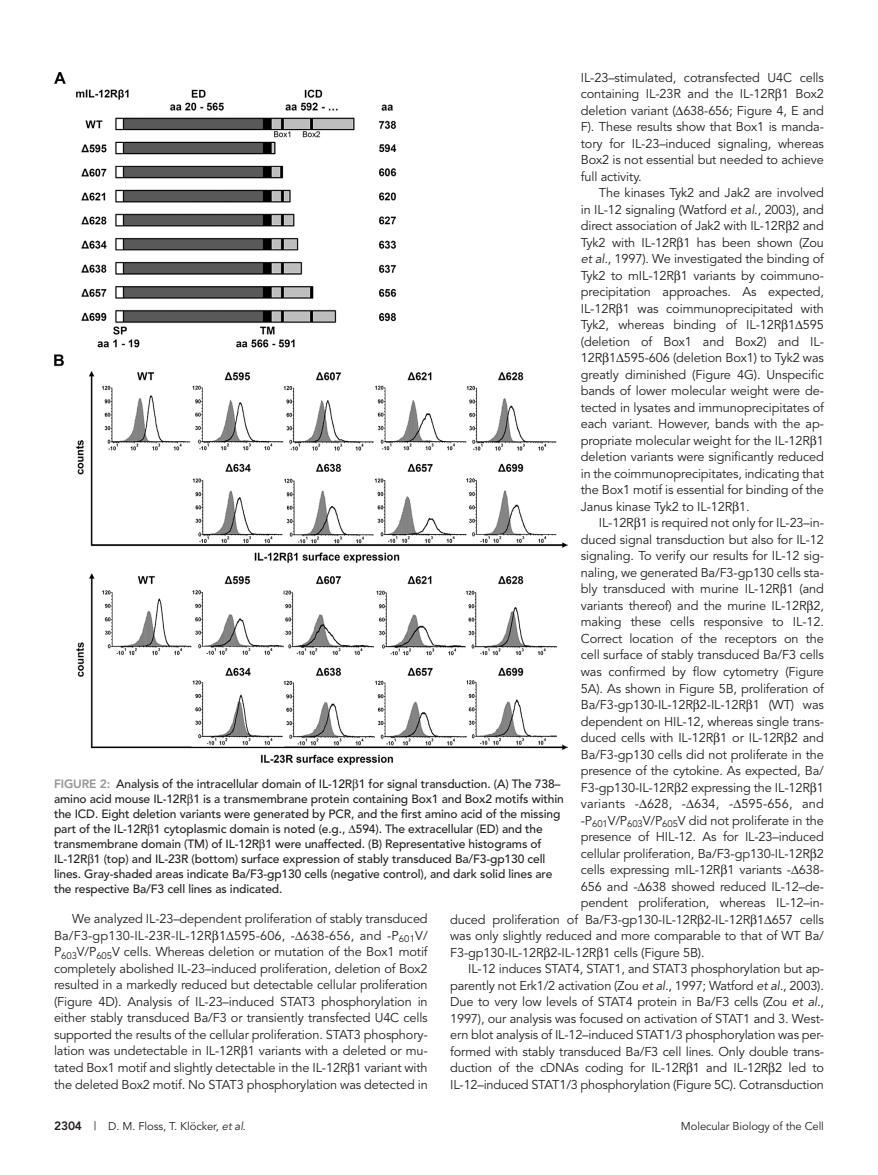
<style>
.page{position:relative;width:878px;height:1175px;background:#fff}
.page>*{position:absolute;margin:0;border:0;box-sizing:border-box;transform-origin:0 0}
.Para{font:12.75px/16.5px "Avenir";letter-spacing:-.01em;color:#231f20;text-align:justify}
.Para-2{font:12.75px "Avenir";letter-spacing:.01em;color:#231f20}
.FigCaption{font:500 12px/15px "Avenir";letter-spacing:-.01em;color:#231f20}
.t1{font:11.25px "Avenir";letter-spacing:-.01em;color:#231f20}
.s1{font-style:italic}
.s2{font-weight:800;color:#939598}
.s3{font-weight:800;font-size:12px}
.s4{font-size:12px}
</style>
<div class="page">
<img style="left:54px;top:72px;width:513px;height:692px">
<p class="Para" style="left:580px;top:69px;width:245px">IL-23–stimulated, cotransfected U4C cells containing IL-23R and the IL-12R 1 Box2 deletion variant ( 638-656; Figure 4, E and F). These results show that Box1 is manda&shy;tory for IL-23–induced signaling, whereas Box2 is not essential but needed to achieve full activity.</p>
<p class="Para" style="left:580px;top:185px;width:245px;text-indent:18px">The kinases Tyk2 and Jak2 are involved in IL-12 signaling (Watford <span class="s1">et al.</span>, 2003), and direct association of Jak2 with IL-12R 2 and Tyk2 with IL-12R 1 has been shown (Zou <span class="s1">et al.</span>, 1997). We investigated the binding of Tyk2 to mIL‑12R 1 variants by coimmuno&shy;precipitation approaches. As expected, IL‑12R 1 was coimmunoprecipitated with Tyk2, whereas binding of IL‑12R 1 595 (deletion of Box1 and Box2) and IL-12R 1 595-606 (deletion Box1) to Tyk2 was greatly diminished (Figure 4G). Unspecific bands of lower molecular weight were de&shy;tected in lysates and immunoprecipitates of each variant. However, bands with the ap&shy;propriate molecular weight for the IL-12R 1 deletion variants were significantly reduced in the coimmunoprecipitates, indicating that the Box1 motif is essential for binding of the Janus kinase Tyk2 to IL-12R 1.</p>
<p class="Para" style="left:599px;top:515px;width:227px">IL‑12R 1 is required not only for IL-23–in-</p>
<p class="Para" style="left:581px;top:531px;width:245px">duced signal transduction but also for IL-12</p>
<p class="Para" style="left:581px;top:548px;width:245px">signaling. To verify our results for IL-12 sig-</p>
<p class="Para" style="left:581px;top:564px;width:245px">naling, we generated Ba/F3-gp130 cells sta-</p>
<p class="Para" style="left:581px;top:581px;width:245px">bly transduced with murine IL‑12R 1 (and</p>
<p class="Para" style="left:581px;top:597px;width:245px">variants thereof) and the murine IL‑12R 2,</p>
<p class="Para" style="left:581px;top:614px;width:245px">making these cells responsive to IL-12.</p>
<p class="Para" style="left:581px;top:630px;width:245px">Correct location of the receptors on the</p>
<p class="Para" style="left:581px;top:647px;width:245px">cell surface of stably transduced Ba/F3 cells</p>
<p class="Para" style="left:581px;top:663px;width:245px">was confirmed by flow cytometry (Figure</p>
<p class="Para" style="left:581px;top:680px;width:244px">5A). As shown in Figure 5B, proliferation of</p>
<p class="Para" style="left:581px;top:696px;width:245px">Ba/F3-gp130-IL‑12R 2-IL‑12R 1 (WT) was</p>
<p class="Para" style="left:581px;top:713px;width:245px">dependent on HIL-12, whereas single trans-</p>
<p class="Para" style="left:581px;top:729px;width:244px">duced cells with IL‑12R 1 or IL‑12R 2 and</p>
<p class="Para" style="left:581px;top:746px;width:245px">Ba/F3-gp130 cells did not proliferate in the</p>
<p class="Para" style="left:581px;top:762px;width:244px">presence of the cytokine. As expected, Ba/</p>
<p class="Para" style="left:581px;top:779px;width:244px">F3-gp130-IL‑12R 2 expressing the IL‑12R 1</p>
<p class="Para-2" style="left:581px;top:796px;width:244px">variants ‑ 628, - 634, - 595-656, and</p>
<p class="Para" style="left:581px;top:812px;width:244px">-P<sub>601</sub>V/P<sub>603</sub>V/P<sub>605</sub>V did not proliferate in the</p>
<p class="Para" style="left:581px;top:828px;width:245px">presence of HIL-12. As for IL-23–induced</p>
<p class="Para" style="left:581px;top:845px;width:244px">cellular proliferation, Ba/F3-gp130-IL‑12R 2</p>
<p class="Para" style="left:581px;top:861px;width:245px">cells expressing mIL‑12R 1 variants - 638-</p>
<p class="Para" style="left:580px;top:878px;width:245px">656 and - 638 showed reduced IL-12–de-</p>
<p class="Para" style="left:580px;top:894px;width:245px">pendent proliferation, whereas IL‑12–in-</p>
<p class="Para" style="left:450px;top:911px;width:375px">duced proliferation of Ba/F3-gp130-IL‑12R 2-IL‑12R 1 657 cells</p>
<p class="Para" style="left:450px;top:927px;width:375px">was only slightly reduced and more comparable to that of WT Ba/</p>
<p class="Para" style="left:450px;top:944px;width:256px">F3-gp130-IL‑12R 2-IL‑12R 1 cells (Figure 5B).</p>
<p class="Para" style="left:450px;top:960px;width:375px;text-indent:18px">IL-12 induces STAT4, STAT1, and STAT3 phosphorylation but ap&shy;parently not Erk1/2 activation (Zou <span class="s1">et al.</span>, 1997; Watford <span class="s1">et al.</span>, 2003).<br>Due to very low levels of STAT4 protein in Ba/F3 cells (Zou <span class="s1">et al.</span>, 1997), our analysis was focused on activation of STAT1 and 3. West&shy;ern blot analysis of IL-12–induced STAT1/3 phosphorylation was per&shy;formed with stably transduced Ba/F3 cell lines. Only double trans&shy;duction of the cDNAs coding for IL‑12R 1 and IL‑12R 2 led to IL-12–induced STAT1/3 phosphorylation (Figure 5C). Cotransduction</p>
<p class="FigCaption" style="left:54px;top:777px;width:511px"><span class="s2">FIGURE 2:</span> Analysis of the intracellular domain of IL-12R 1 for signal transduction. (A) The 738– amino acid mouse IL‑12R 1 is a transmembrane protein containing Box1 and Box2 motifs within the ICD. Eight deletion variants were generated by PCR, and the first amino acid of the missing part of the IL‑12R 1 cytoplasmic domain is noted (e.g., 594). The extracellular (ED) and the transmembrane domain (TM) of IL-12R 1 were unaffected. (B) Representative histograms of IL‑12R 1 (top) and IL‑23R (bottom) surface expression of stably transduced Ba/F3-gp130 cell lines. Gray-shaded areas indicate Ba/F3-gp130 cells (negative control), and dark solid lines are the respective Ba/F3 cell lines as indicated.</p>
<p class="Para" style="left:54px;top:911px;width:375px;text-indent:18px">We analyzed IL-23–dependent proliferation of stably transduced Ba/F3-gp130-IL‑23R-IL‑12R 1 595-606, - 638-656, and -P<sub>601</sub>V/ P<sub>603</sub>V/P<sub>605</sub>V cells. Whereas deletion or mutation of the Box1 motif completely abolished IL-23–induced proliferation, deletion of Box2 resulted in a markedly reduced but detectable cellular proliferation (Figure 4D). Analysis of IL-23–induced STAT3 phosphorylation in either stably transduced Ba/F3 or transiently transfected U4C cells supported the results of the cellular proliferation. STAT3 phosphory&shy;lation was undetectable in IL‑12R 1 variants with a deleted or mu&shy;tated Box1 motif and slightly detectable in the IL‑12R 1 variant with the deleted Box2 motif. No STAT3 phosphorylation was detected in</p>
<p class="t1" style="left:54px;top:1119px;width:193px"><span class="s3">2304</span> <span class="s4">|</span> D. M. Floss, T. Klöcker, <span class="s1">et al</span>.</p>
<p class="t1" style="left:681px;top:1119px;width:144px">Molecular Biology of the Cell</p>
</div>
